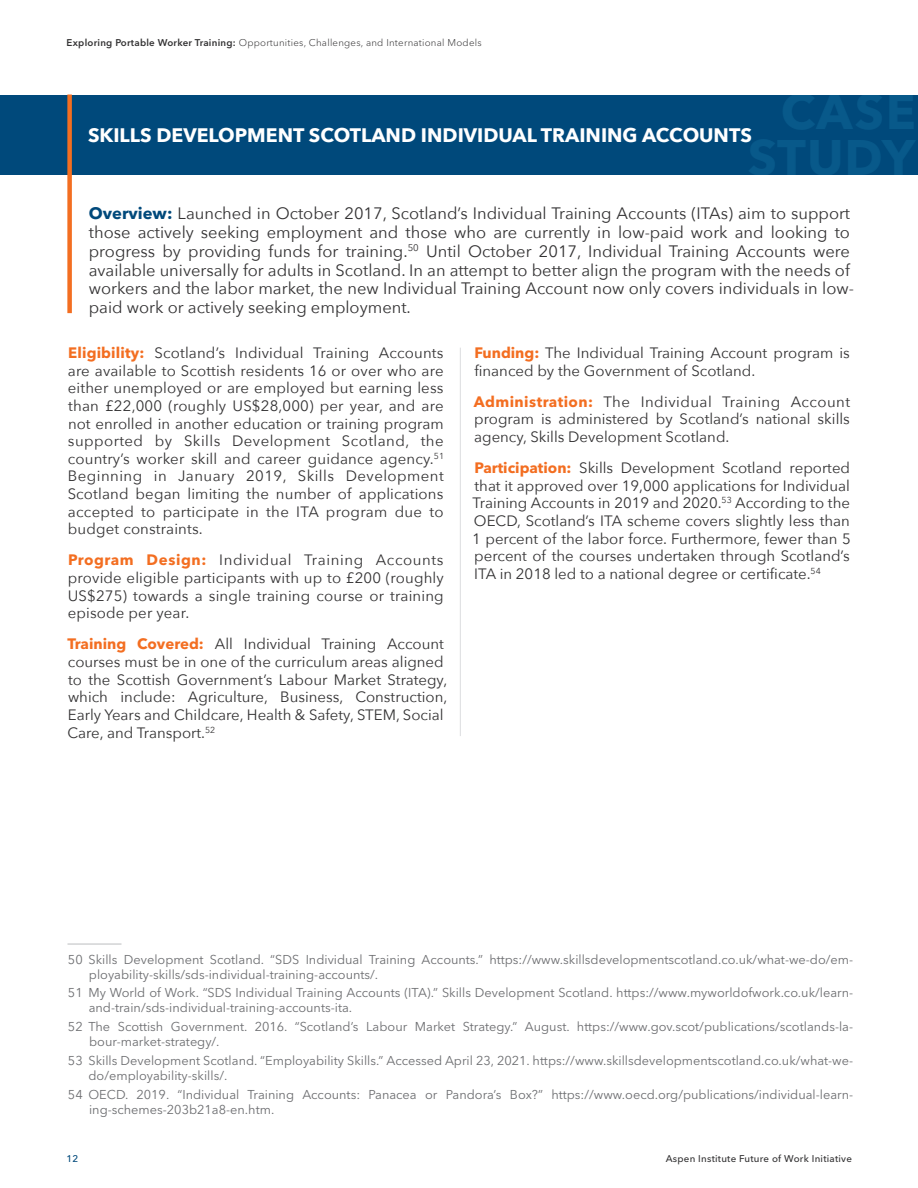
<style>
.page{position:relative;width:918px;height:1188px;background:#fff}
.page>*{position:absolute;margin:0;border:0;box-sizing:border-box;transform-origin:0 0}
.t1{font:700 19.5px "Avenir Next";color:#fff}
.t2{font:16.5px/19px "Avenir Next";color:#333233}
.t3{font:15px/17.7px "Avenir Next";color:#333233;text-align:justify}
.t4{font:12.75px/15px "Avenir Next LT Pro";color:#6c6d70}
.t5{font:300 9.75px "Avenir Next LT Pro";letter-spacing:.025em;color:#333233}
.t6{font:500 9.75px "Avenir Next LT Pro";letter-spacing:.025em;color:#333233}
.t7{font:500 9.75px "Avenir Next";color:#00497b}
.s1{font-weight:600}
.s2{font-family:"Avenir Next LT Pro";font-weight:700;color:#00497b}
.s3{font-family:"Avenir Next LT Pro";font-weight:700;color:#f36e21}
</style>
<div class="page">
<div style="left:0;top:94px;width:918px;height:82px;background:#00497b"></div>
<div style="left:67px;top:94px;width:5px;height:219px;background:#f36e21"></div>
<hr style="left:460px;top:348px;width:1px;height:388px;background:#dcdddf">
<hr style="left:68px;top:944px;width:54px;height:1px;background:#bcbdc0">
<p class="t5" style="left:67px;top:37px;width:417px"><span class="s1">Exploring Portable Worker Training:</span> Opportunities, Challenges, and International Models</p>
<h1 class="t1" style="left:88px;top:119px;width:665px">SKILLS DEVELOPMENT SCOTLAND INDIVIDUAL TRAINING ACCOUNTS</h1>
<p class="t2" style="left:89px;top:203px;width:767px"><span class="s2">Overview:</span> Launched in October 2017, Scotland’s Individual Training Accounts (ITAs) aim to support those actively seeking employment and those who are currently in low-paid work and looking to progress by providing funds for training.<sup>50</sup> Until October 2017, Individual Training Accounts were available universally for adults in Scotland. In an attempt to better align the program with the needs of workers and the labor market, the new Individual Training Account now only covers individuals in low&shy;paid work or actively seeking employment.</p>
<p class="t3" style="left:68px;top:343px;width:378px"><span class="s3">Eligibility:</span> Scotland’s Individual Training Accounts are available to Scottish residents 16 or over who are either unemployed or are employed but earning less than £22,000 (roughly US$28,000) per year, and are not enrolled in another education or training program supported by Skills Development Scotland, the country’s worker skill and career guidance agency.<sup>51<br></sup>Beginning in January 2019, Skills Development Scotland began limiting the number of applications accepted to participate in the ITA program due to budget constraints.</p>
<p class="t3" style="left:68px;top:551px;width:378px"><span class="s3">Program Design:</span> Individual Training Accounts provide eligible participants with up to £200 (roughly US$275) towards a single training course or training episode per year.</p>
<p class="t3" style="left:68px;top:635px;width:381px;text-align:left"><span class="s3">Training Covered:</span> All Individual Training Account courses must be in one of the curriculum areas aligned to the Scottish Government’s Labour Market Strategy, which include: Agriculture, Business, Construction, Early Years and Childcare, Health &amp; Safety, STEM, Social Care, and Transport.<sup>52</sup></p>
<p class="t3" style="left:474px;top:343px;width:377px"><span class="s3">Funding:</span> The Individual Training Account program is financed by the Government of Scotland.</p>
<p class="t3" style="left:474px;top:392px;width:378px"><span class="s3">Administration:</span> The Individual Training Account program is administered by Scotland’s national skills agency, Skills Development Scotland.</p>
<p class="t3" style="left:472px;top:458px;width:380px"><span class="s3">Participation:</span> Skills Development Scotland reported that it approved over 19,000 applications for Individual Training Accounts in 2019 and 2020.<sup>53</sup> According to the OECD, Scotland’s ITA scheme covers slightly less than 1 percent of the labor force. Furthermore, fewer than 5 percent of the courses undertaken through Scotland’s ITA in 2018 led to a national degree or certificate.<sup>54</sup></p>
<p class="t4" style="left:89px;top:952px;width:766px;text-indent:-21px">50 Skills Development Scotland. “SDS Individual Training Accounts.” https://www.skillsdevelopmentscotland.co.uk/what-we-do/em&shy;ployability-skills/sds-individual-training-accounts/.</p>
<p class="t4" style="left:89px;top:985px;width:766px;text-indent:-21px">51 My World of Work. “SDS Individual Training Accounts (ITA).” Skills Development Scotland. https://www.myworldofwork.co.uk/learn&shy;and-train/sds-individual-training-accounts-ita.</p>
<p class="t4" style="left:89px;top:1019px;width:766px;text-indent:-21px">52 The Scottish Government. 2016. “Scotland’s Labour Market Strategy.” August. https://www.gov.scot/publications/scotlands-la&shy;bour-market-strategy/.</p>
<p class="t4" style="left:89px;top:1053px;width:766px;text-indent:-21px">53 Skills Development Scotland. “Employability Skills.” Accessed April 23, 2021. https://www.skillsdevelopmentscotland.co.uk/what-we&shy;do/employability-skills/.</p>
<p class="t4" style="left:89px;top:1087px;width:766px;text-indent:-21px">54 OECD. 2019. “Individual Training Accounts: Panacea or Pandora’s Box?” https://www.oecd.org/publications/individual-learn&shy;ing-schemes-203b21a8-en.htm.</p>
<p class="t7" style="left:67px;top:1150px;width:13px">12</p>
<p class="t6" style="left:666px;top:1152px;width:188px">Aspen Institute Future of Work Initiative</p>
</div>
